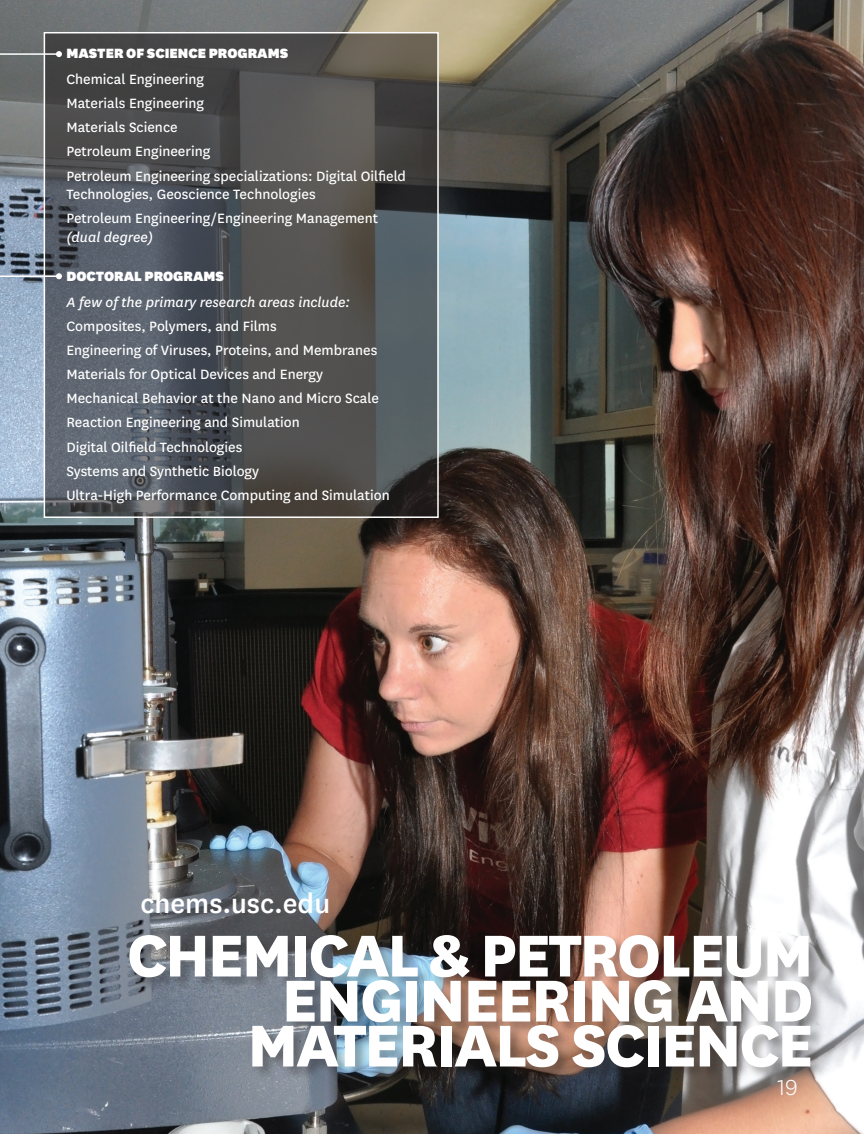
<style>
.page{position:relative;width:864px;height:1134px;background:#fff}
.page>*{position:absolute;margin:0;border:0;box-sizing:border-box;transform-origin:0 0}
.t1{font:800 69px "National";letter-spacing:-.04em;color:#fff}
.t2{font:500 30.75px "National";color:#fff}
.t3{font:300 25.5px "National";color:#fff}
.t4{font:15.75px/18.8px "National";color:#fff}
.t5{font:900 15.75px "National";color:#fff}
.t6{font:italic 15.75px "National";color:#fff}
.s1{font-style:italic}
</style>
<div class="page">
<img style="left:0;top:0;width:864px;height:1134px">
<svg style="left:47px;top:35px;width:389px;height:480px;background:#505255"></svg>
<div style="left:44px;top:32px;width:395px;height:486px;border:2px solid #fff"></div>
<hr style="left:0;top:53px;width:59px;height:2px;background:#fff">
<svg style="left:56px;top:51px;width:6px;height:6px"></svg>
<hr style="left:0;top:275px;width:59px;height:2px;background:#fff">
<svg style="left:56px;top:273px;width:6px;height:6px"></svg>
<div style="left:128px;top:934px;width:698px;height:148px;background:#231f20;opacity:.38"></div>
<p class="t5" style="left:66px;top:43px;width:224px">MASTER OF SCIENCE PROGRAMS</p>
<p class="t4" style="left:66px;top:69px;width:139px">Chemical Engineering</p>
<p class="t4" style="left:66px;top:93px;width:139px">Materials Engineering</p>
<p class="t4" style="left:66px;top:117px;width:113px">Materials Science</p>
<p class="t4" style="left:66px;top:141px;width:146px">Petroleum Engineering</p>
<p class="t4" style="left:66px;top:166px;width:341px">Petroleum Engineering specializations: Digital Oilfield<br>Technologies, Geoscience Technologies</p>
<p class="t4" style="left:66px;top:208px;width:313px">Petroleum Engineering/Engineering Management <span class="s1">(dual degree)</span></p>
<p class="t5" style="left:66px;top:265px;width:159px">DOCTORAL PROGRAMS</p>
<p class="t6" style="left:66px;top:292px;width:285px">A few of the primary research areas include:</p>
<p class="t4" style="left:66px;top:316px;width:212px">Composites, Polymers, and Films</p>
<p class="t4" style="left:66px;top:340px;width:312px">Engineering of Viruses, Proteins, and Membranes</p>
<p class="t4" style="left:66px;top:364px;width:258px">Materials for Optical Devices and Energy</p>
<p class="t4" style="left:66px;top:388px;width:314px">Mechanical Behavior at the Nano and Micro Scale</p>
<p class="t4" style="left:66px;top:412px;width:235px">Reaction Engineering and Simulation</p>
<p class="t4" style="left:66px;top:437px;width:178px">Digital Oilfield Technologies</p>
<p class="t4" style="left:66px;top:461px;width:194px">Systems and Synthetic Biology</p>
<p class="t4" style="left:66px;top:485px;width:325px">Ultra-High Performance Computing and Simulation</p>
<p class="t2" style="left:140px;top:883px;width:192px">chems.usc.edu</p>
<p class="t1" style="left:127px;top:905px;width:689px">CHEMICAL &amp; PETROLEUM</p>
<p class="t1" style="left:281px;top:950px;width:534px">ENGINEERING AND</p>
<p class="t1" style="left:247px;top:995px;width:568px">MATERIALS SCIENCE</p>
<p class="t3" style="left:777px;top:1071px;width:22px">19</p>
</div>
